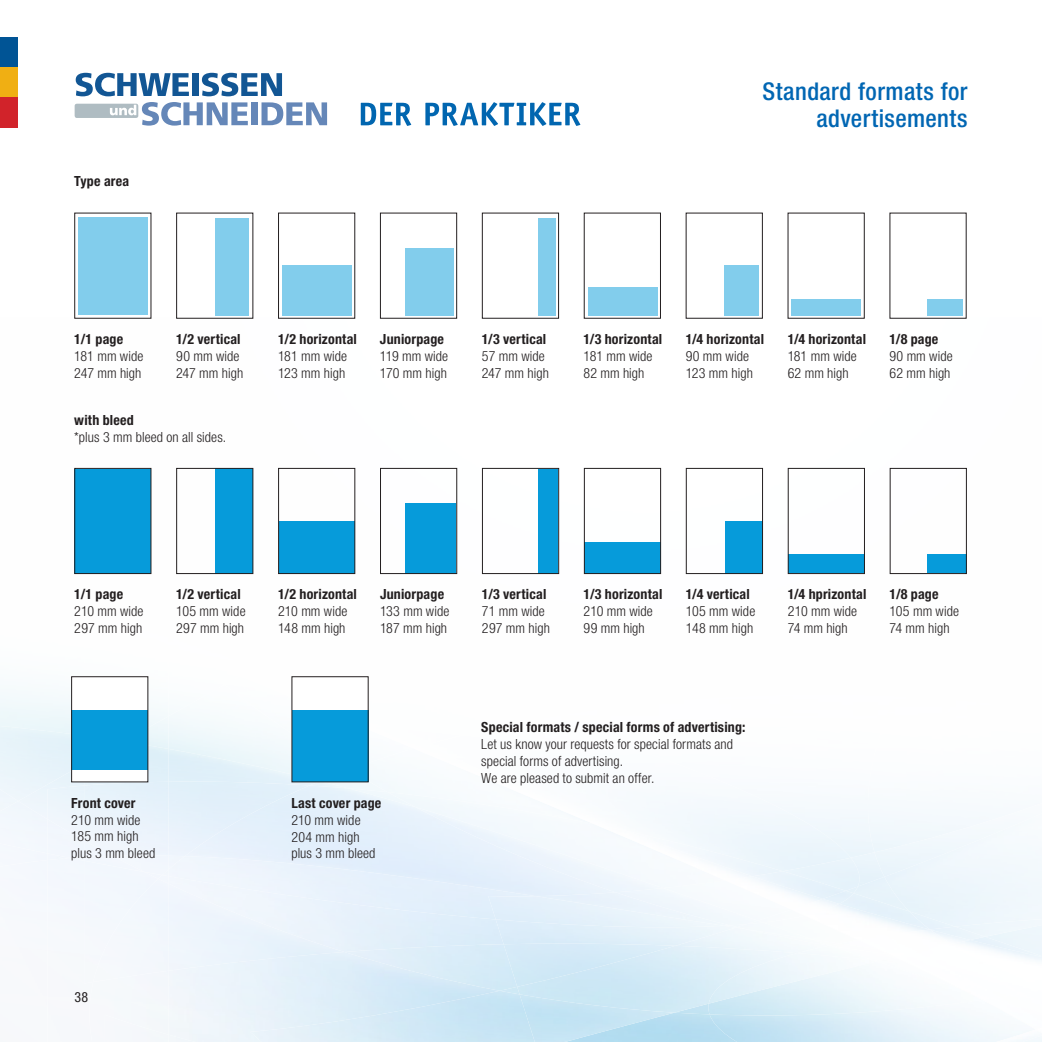
<style>
.page{position:relative;width:1042px;height:1042px;background:#fff}
.page>*{position:absolute;margin:0;border:0;box-sizing:border-box;transform-origin:0 0}
.t1{font:500 condensed 24.5px/26.2px "Helvetica Neue LT Std";letter-spacing:.02em;color:#0166b3;text-align:right}
.t2{font:300 condensed 14px/16.8px "Helvetica Neue LT Std";letter-spacing:.005em;color:#231f20}
.t3{font:700 condensed 14px "Helvetica Neue LT Std";letter-spacing:.015em;color:#231f20}
.t4{font:condensed 14px "Helvetica Neue LT Std";color:#231f20}
</style>
<div class="page">
<img style="left:941px;top:1029px;width:101px;height:13px">
<img style="left:1036px;top:1029px;width:6px;height:5px">
<div style="left:0;top:724px;width:71px;height:77px;background:#e7f4fa"></div>
<div style="left:89px;top:982px;width:79px;height:60px;background:#f5f8fb"></div>
<svg style="left:71px;top:858px;width:13px;height:2px"></svg>
<div style="left:18px;top:764px;width:66px;height:55px;background:#ebf5fb"></div>
<div style="left:47px;top:785px;width:37px;height:55px;background:#eef5fc"></div>
<div style="left:93px;top:879px;width:76px;height:103px;background:#f3f8fc"></div>
<img style="left:144px;top:875px;width:14px;height:4px">
<img style="left:113px;top:856px;width:56px;height:19px">
<svg style="left:158px;top:869px;width:11px;height:14px"></svg>
<div style="left:169px;top:919px;width:175px;height:51px;background:#ebf4fb"></div>
<img style="left:148px;top:676px;width:21px;height:65px">
<img style="left:148px;top:741px;width:21px;height:40px">
<img style="left:84px;top:856px;width:29px;height:1px">
<div style="left:105px;top:1014px;width:63px;height:28px;background:#f5f8fb"></div>
<img style="left:500px;top:987px;width:17px;height:7px">
<img style="left:349px;top:771px;width:49px;height:14px">
<img style="left:185px;top:785px;width:430px;height:111px">
<img style="left:895px;top:498px;width:72px;height:198px">
<img style="left:861px;top:696px;width:106px;height:156px">
<img style="left:425px;top:719px;width:425px;height:152px">
<img style="left:752px;top:831px;width:31px;height:40px">
<img style="left:413px;top:745px;width:213px;height:86px">
<div style="left:594px;top:824px;width:158px;height:56px;background:#f6fafd"></div>
<img style="left:504px;top:946px;width:13px;height:41px">
<img style="left:519px;top:994px;width:155px;height:48px">
<img style="left:536px;top:892px;width:194px;height:34px">
<img style="left:831px;top:953px;width:46px;height:8px">
<img style="left:797px;top:949px;width:77px;height:11px">
<img style="left:763px;top:939px;width:34px;height:4px">
<img style="left:737px;top:922px;width:60px;height:17px">
<img style="left:747px;top:920px;width:16px;height:4px">
<svg style="left:723px;top:925px;width:25px;height:4px"></svg>
<img style="left:874px;top:739px;width:93px;height:138px">
<img style="left:783px;top:858px;width:77px;height:28px">
<img style="left:752px;top:871px;width:94px;height:20px">
<img style="left:725px;top:876px;width:98px;height:33px">
<img style="left:853px;top:877px;width:31px;height:16px">
<img style="left:884px;top:740px;width:158px;height:176px">
<svg style="left:846px;top:886px;width:12px;height:7px"></svg>
<img style="left:853px;top:893px;width:77px;height:18px">
<img style="left:929px;top:911px;width:26px;height:18px">
<img style="left:930px;top:926px;width:55px;height:14px">
<img style="left:839px;top:904px;width:90px;height:25px">
<img style="left:858px;top:929px;width:72px;height:24px">
<img style="left:930px;top:929px;width:40px;height:15px">
<img style="left:791px;top:899px;width:48px;height:10px">
<svg style="left:361px;top:102px;width:219px;height:24px"></svg>
<div style="left:75px;top:104px;width:63px;height:14px;background:#afbcc2;border-radius:2px"></div>
<svg style="left:76px;top:73px;width:113px;height:23px"></svg>
<div style="left:192px;top:73px;width:6px;height:23px;background:#125694"></div>
<svg style="left:202px;top:73px;width:80px;height:23px"></svg>
<svg style="left:110px;top:105px;width:26px;height:10px"></svg>
<svg style="left:142px;top:102px;width:106px;height:24px"></svg>
<div style="left:251px;top:102px;width:6px;height:23px;background:#6587b8"></div>
<svg style="left:261px;top:102px;width:66px;height:23px"></svg>
<div style="left:72px;top:677px;width:76px;height:105px;background:#fff"></div>
<div style="left:71px;top:710px;width:77px;height:59px;background:#069bda"></div>
<div style="left:71px;top:676px;width:77px;height:106px;border:1px solid #231f20"></div>
<div style="left:292px;top:710px;width:76px;height:72px;background:#069bda"></div>
<div style="left:291px;top:676px;width:78px;height:106px;border:1px solid #231f20"></div>
<div style="left:74px;top:213px;width:77px;height:106px;border:1px solid #231f20"></div>
<div style="left:78px;top:217px;width:69px;height:98px;background:#82cdec"></div>
<div style="left:176px;top:213px;width:77px;height:106px;border:1px solid #231f20"></div>
<div style="left:215px;top:218px;width:34px;height:97px;background:#82cdec"></div>
<div style="left:278px;top:213px;width:77px;height:106px;border:1px solid #231f20"></div>
<div style="left:282px;top:265px;width:70px;height:50px;background:#82cdec"></div>
<div style="left:380px;top:213px;width:77px;height:106px;border:1px solid #231f20"></div>
<div style="left:405px;top:248px;width:49px;height:67px;background:#82cdec"></div>
<div style="left:482px;top:213px;width:77px;height:106px;border:1px solid #231f20"></div>
<div style="left:538px;top:218px;width:17px;height:97px;background:#82cdec"></div>
<div style="left:584px;top:213px;width:77px;height:106px;border:1px solid #231f20"></div>
<div style="left:588px;top:287px;width:69px;height:28px;background:#82cdec"></div>
<div style="left:686px;top:213px;width:77px;height:106px;border:1px solid #231f20"></div>
<div style="left:724px;top:265px;width:35px;height:50px;background:#82cdec"></div>
<div style="left:787px;top:213px;width:78px;height:106px;border:1px solid #231f20"></div>
<div style="left:791px;top:299px;width:70px;height:16px;background:#82cdec"></div>
<div style="left:927px;top:299px;width:35px;height:16px;background:#82cdec"></div>
<div style="left:74px;top:469px;width:77px;height:104px;background:#069bda"></div>
<div style="left:74px;top:468px;width:77px;height:106px;border:1px solid #231f20"></div>
<div style="left:215px;top:469px;width:38px;height:105px;background:#069bda"></div>
<div style="left:176px;top:468px;width:77px;height:106px;border:1px solid #231f20"></div>
<div style="left:279px;top:521px;width:75px;height:52px;background:#069bda"></div>
<div style="left:278px;top:468px;width:77px;height:106px;border:1px solid #231f20"></div>
<div style="left:405px;top:503px;width:51px;height:70px;background:#069bda"></div>
<div style="left:380px;top:468px;width:77px;height:106px;border:1px solid #231f20"></div>
<div style="left:538px;top:469px;width:20px;height:105px;background:#069bda"></div>
<div style="left:482px;top:468px;width:77px;height:106px;border:1px solid #231f20"></div>
<div style="left:584px;top:542px;width:76px;height:32px;background:#069bda"></div>
<div style="left:584px;top:468px;width:77px;height:106px;border:1px solid #231f20"></div>
<div style="left:725px;top:521px;width:37px;height:52px;background:#069bda"></div>
<div style="left:686px;top:468px;width:77px;height:106px;border:1px solid #231f20"></div>
<div style="left:788px;top:554px;width:76px;height:19px;background:#069bda"></div>
<div style="left:788px;top:468px;width:77px;height:106px;border:1px solid #231f20"></div>
<div style="left:927px;top:554px;width:39px;height:19px;background:#069bda"></div>
<div style="left:889px;top:468px;width:78px;height:106px;border:1px solid #231f20"></div>
<div style="left:0;top:37px;width:17px;height:30px;background:#005495"></div>
<div style="left:0;top:67px;width:17px;height:31px;background:#f0af13"></div>
<div style="left:0;top:98px;width:17px;height:30px;background:#d1232a"></div>
<p class="t3" style="left:74px;top:172px;width:56px">Type area</p>
<h1 class="t1" style="left:762px;top:78px;width:207px">Standard formats for advertisements</h1>
<p class="t3" style="left:74px;top:331px;width:50px">1/1 page</p>
<p class="t2" style="left:74px;top:347px;width:71px">181 mm wide<br>247 mm high</p>
<p class="t3" style="left:176px;top:331px;width:66px">1/2 vertical</p>
<p class="t2" style="left:176px;top:347px;width:69px">90 mm wide<br>247 mm high</p>
<p class="t3" style="left:74px;top:412px;width:61px">with bleed</p>
<p class="t2" style="left:74px;top:429px;width:153px">*plus 3 mm bleed on all sides.</p>
<p class="t3" style="left:278px;top:331px;width:80px">1/2 horizontal</p>
<p class="t2" style="left:278px;top:347px;width:71px">181 mm wide<br>123 mm high</p>
<p class="t3" style="left:380px;top:331px;width:66px">Juniorpage</p>
<p class="t2" style="left:380px;top:347px;width:70px">119 mm wide<br>170 mm high</p>
<p class="t3" style="left:482px;top:331px;width:66px">1/3 vertical</p>
<p class="t2" style="left:482px;top:347px;width:69px">57 mm wide<br>247 mm high</p>
<p class="t3" style="left:583px;top:331px;width:80px">1/3 horizontal</p>
<p class="t2" style="left:583px;top:347px;width:71px">181 mm wide<br>82 mm high</p>
<p class="t3" style="left:686px;top:331px;width:80px">1/4 horizontal</p>
<p class="t2" style="left:686px;top:347px;width:69px">90 mm wide<br>123 mm high</p>
<p class="t3" style="left:787px;top:331px;width:80px">1/4 horizontal</p>
<p class="t2" style="left:787px;top:347px;width:71px">181 mm wide<br>62 mm high</p>
<p class="t3" style="left:889px;top:331px;width:50px">1/8 page</p>
<p class="t2" style="left:889px;top:347px;width:65px">90 mm wide<br>62 mm high</p>
<p class="t3" style="left:74px;top:586px;width:50px">1/1 page</p>
<p class="t2" style="left:74px;top:603px;width:71px">210 mm wide<br>297 mm high</p>
<p class="t3" style="left:176px;top:586px;width:66px">1/2 vertical</p>
<p class="t2" style="left:176px;top:603px;width:71px">105 mm wide<br>297 mm high</p>
<p class="t3" style="left:278px;top:586px;width:80px">1/2 horizontal</p>
<p class="t2" style="left:278px;top:603px;width:71px">210 mm wide<br>148 mm high</p>
<p class="t3" style="left:380px;top:586px;width:66px">Juniorpage</p>
<p class="t2" style="left:380px;top:603px;width:71px">133 mm wide<br>187 mm high</p>
<p class="t3" style="left:482px;top:586px;width:66px">1/3 vertical</p>
<p class="t2" style="left:482px;top:603px;width:69px">71 mm wide<br>297 mm high</p>
<p class="t3" style="left:583px;top:586px;width:80px">1/3 horizontal</p>
<p class="t2" style="left:583px;top:603px;width:71px">210 mm wide<br>99 mm high</p>
<p class="t3" style="left:686px;top:586px;width:65px">1/4 vertical</p>
<p class="t2" style="left:686px;top:603px;width:71px">105 mm wide<br>148 mm high</p>
<p class="t3" style="left:788px;top:586px;width:80px">1/4 hprizontal</p>
<p class="t2" style="left:788px;top:603px;width:71px">210 mm wide<br>74 mm high</p>
<p class="t3" style="left:889px;top:586px;width:50px">1/8 page</p>
<p class="t2" style="left:889px;top:603px;width:71px">105 mm wide<br>74 mm high</p>
<p class="t3" style="left:71px;top:794px;width:66px">Front cover</p>
<p class="t2" style="left:71px;top:811px;width:86px">210 mm wide<br>185 mm high plus 3 mm bleed</p>
<p class="t3" style="left:291px;top:794px;width:91px">Last cover page</p>
<p class="t2" style="left:291px;top:811px;width:86px">210 mm wide<br>204 mm high plus 3 mm bleed</p>
<p class="t3" style="left:481px;top:719px;width:266px">Special formats / special forms of advertising:</p>
<p class="t2" style="left:481px;top:736px;width:253px">Let us know your requests for special formats and special forms of advertising.<br>We are pleased to submit an offer.</p>
<p class="t4" style="left:74px;top:989px;width:15px">38</p>
</div>
